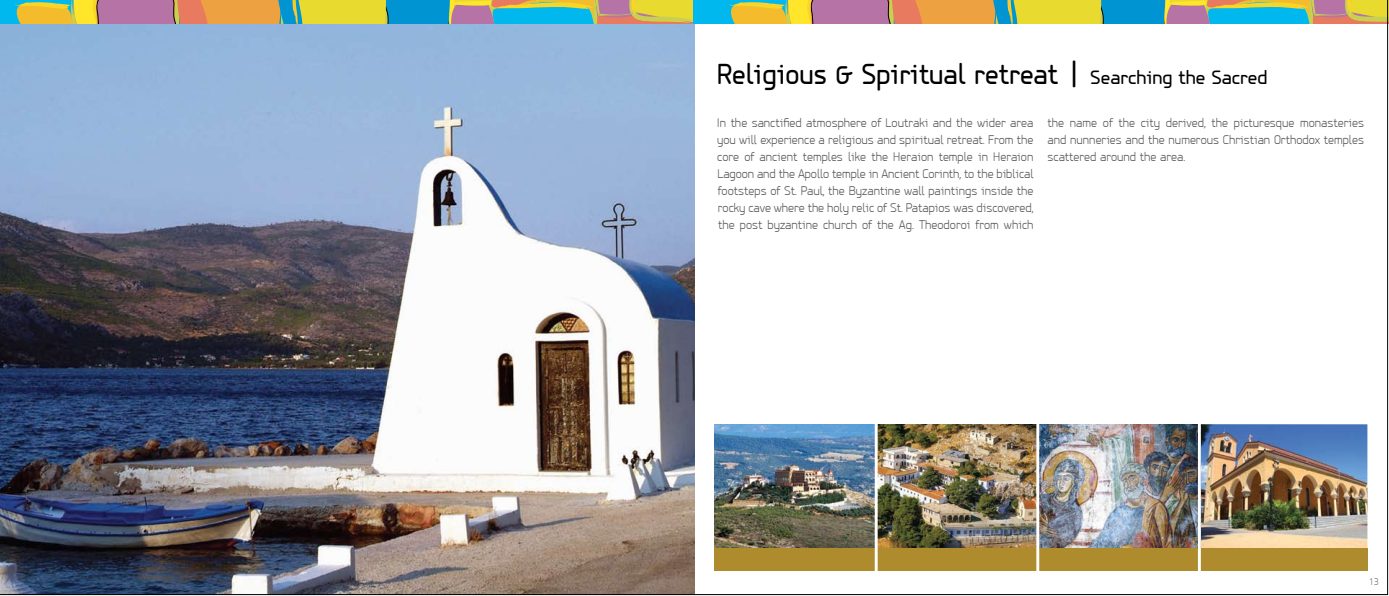
<style>
.page{position:relative;width:1389px;height:596px;background:#fff}
.page>*{position:absolute;margin:0;border:0;box-sizing:border-box;transform-origin:0 0}
.t1{font:30px "PF Isotext Pro";color:#000;scale:.95 1}
.t2{font:300 13px/17px "PF Isotext Pro";color:#58595b;text-align:justify}
.t3{font:300 10px "PF Isotext Pro";color:#6d6f71}
.s1{font-size:20px}
</style>
<div class="page">
<img style="left:0;top:0;width:1388px;height:594px">
<h1 class="t1" style="left:717px;top:56px;width:581px">Religious &amp; Spiritual retreat | <span class="s1">Searching the Sacred</span></h1>
<p class="t2" style="left:717px;top:114px;width:318px">In the sanctified atmosphere of Loutraki and the wider area you will experience a religious and spiritual retreat. From the core of ancient temples like the Heraion temple in Heraion Lagoon and the Apollo temple in Ancient Corinth, to the biblical footsteps of St. Paul, the Byzantine wall paintings inside the rocky cave where the holy relic of St. Patapios was discovered, the post byzantine church of the Ag. Theodoroi from which</p>
<p class="t2" style="left:1048px;top:114px;width:318px">the name of the city derived, the picturesque monasteries and nunneries and the numerous Christian Orthodox temples scattered around the area.</p>
<p class="t3" style="left:1369px;top:575px;width:11px">13</p>
</div>
